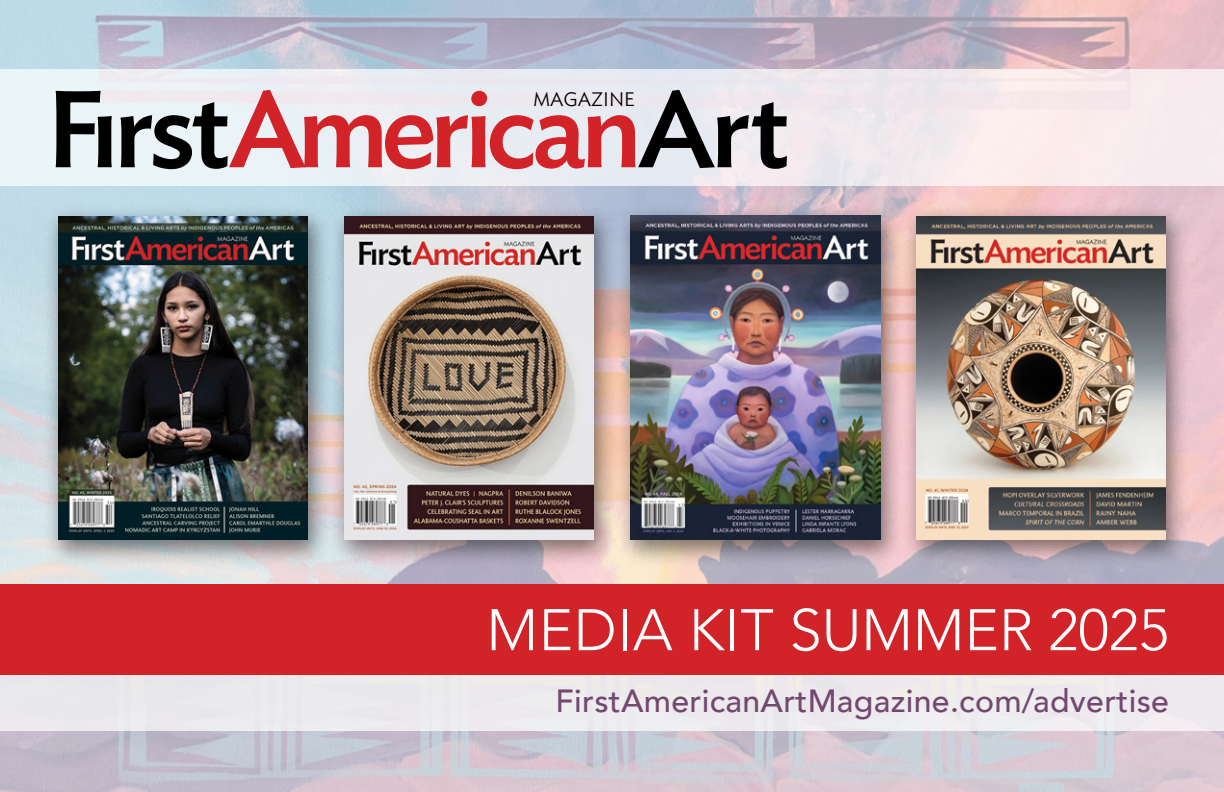
<style>
.page{position:relative;width:1224px;height:792px;background:#fff}
.page>*{position:absolute;margin:0;border:0;box-sizing:border-box;transform-origin:0 0}
.t1{font:500 107.8px "Ideal Sans";letter-spacing:-.04em;color:#000}
.Body_Text_white{font:300 58px "Avenir";color:#fff}
.Body_Text_white-2{font:500 32px "Avenir";letter-spacing:.01em;color:#744870}
.t2{font:300 19.4px "Ideal Sans";color:#000}
.s1{color:#d22428}
</style>
<div class="page">
<img style="left:0;top:0;width:1224px;height:792px">
<div style="left:0;top:667px;width:1224px;height:63px;background:#eceaed"></div>
<div style="left:0;top:584px;width:1224px;height:90px;background:#d22428"></div>
<div style="left:328px;top:203px;width:291px;height:366px;background:#000;opacity:.49"></div>
<img style="left:345px;top:216px;width:249px;height:324px">
<div style="left:615px;top:204px;width:290px;height:364px;background:#000;opacity:.49"></div>
<img style="left:631px;top:216px;width:249px;height:324px">
<div style="left:43px;top:204px;width:290px;height:364px;background:#000;opacity:.49"></div>
<img style="left:58px;top:216px;width:250px;height:324px">
<div style="left:0;top:69px;width:1224px;height:117px;background:linear-gradient(to right,#e7f2f7,#f6e8eb)"></div>
<div style="left:901px;top:204px;width:289px;height:364px;background:#000;opacity:.49"></div>
<img style="left:917px;top:216px;width:248px;height:324px">
<p class="t1" style="left:46px;top:47px;width:745px">Fırst<span class="s1">American</span>Art</p>
<p class="t2" style="left:533px;top:84px;width:103px">MAGAZINE</p>
<p class="Body_Text_white" style="left:487px;top:596px;width:684px">MEDIA KIT SUMMER 2025</p>
<p class="Body_Text_white-2" style="left:555px;top:673px;width:615px">FirstAmericanArtMagazine.com/advertise</p>
</div>
